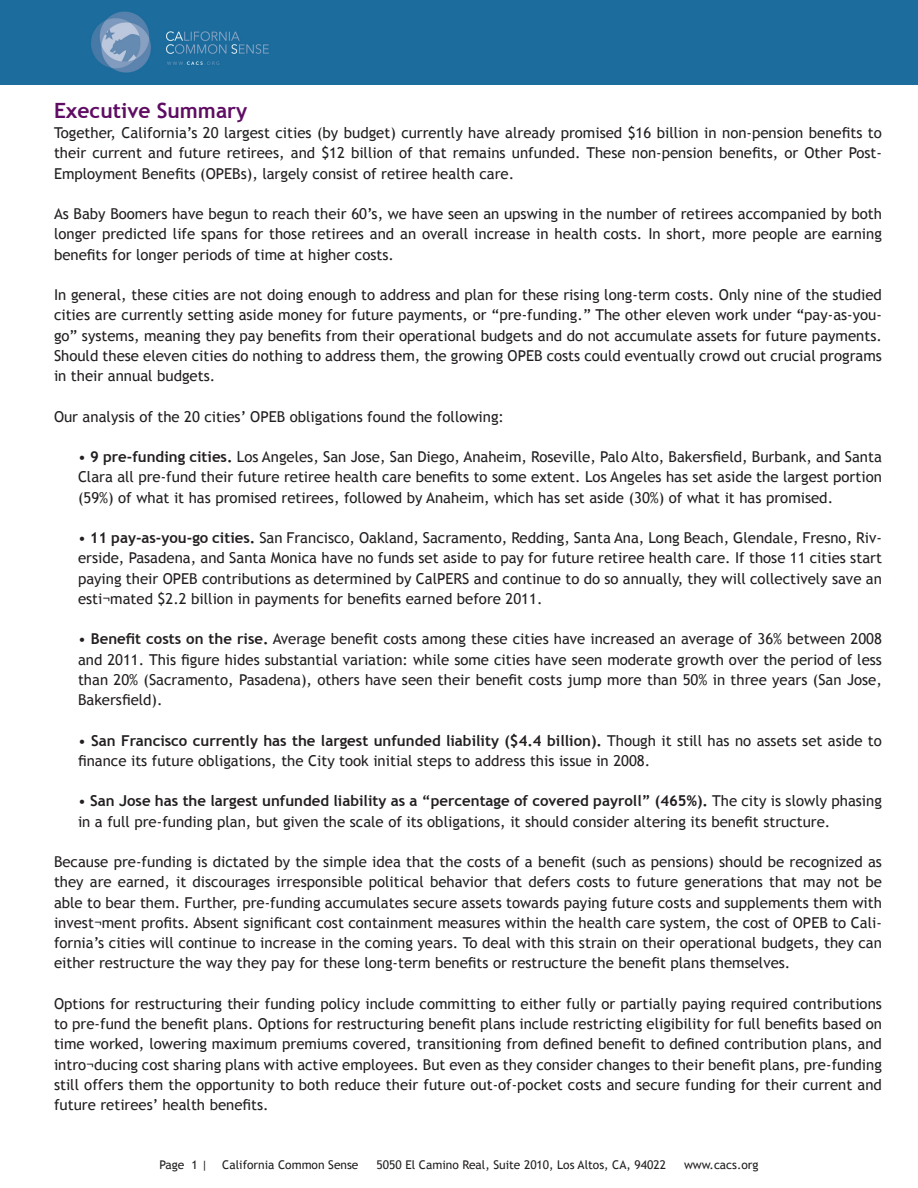
<style>
.page{position:relative;width:918px;height:1188px;background:#fff}
.page>*{position:absolute;margin:0;border:0;box-sizing:border-box;transform-origin:0 0}
.Header_2{font:700 21px "Trebuchet MS";color:#5f0d63}
.Paragraph_Style_2{font:15px/20.2px "Trebuchet MS";color:#231f20;text-align:justify}
.t1{font:12px "Trebuchet MS";color:#231f20}
.s1{font-weight:700}
</style>
<div class="page">
<div style="left:0;top:0;width:918px;height:85px;background:#1c6c9d"></div>
<p class="Header_2" style="left:54px;top:97px;width:195px">Executive Summary</p>
<p class="Paragraph_Style_2" style="left:54px;top:123px;width:829px">Together, California’s 20 largest cities (by budget) currently have already promised $16 billion in non-pension benefits to their current and future retirees, and $12 billion of that remains unfunded. These non-pension benefits, or Other Post-Employment Benefits (OPEBs), largely consist of retiree health care.</p>
<p class="Paragraph_Style_2" style="left:54px;top:204px;width:829px">As Baby Boomers have begun to reach their 60’s, we have seen an upswing in the number of retirees accompanied by both longer predicted life spans for those retirees and an overall increase in health costs. In short, more people are earning benefits for longer periods of time at higher costs.</p>
<p class="Paragraph_Style_2" style="left:54px;top:285px;width:829px">In general, these cities are not doing enough to address and plan for these rising long-term costs. Only nine of the studied cities are currently setting aside money for future payments, or “pre-funding.” The other eleven work under “pay-as-you&shy;go” systems, meaning they pay benefits from their operational budgets and do not accumulate assets for future payments.<br>Should these eleven cities do nothing to address them, the growing OPEB costs could eventually crowd out crucial programs in their annual budgets.</p>
<p class="Paragraph_Style_2" style="left:54px;top:406px;width:452px">Our analysis of the 20 cities’ OPEB obligations found the following:</p>
<p class="Paragraph_Style_2" style="left:78px;top:447px;width:805px">• <span class="s1">9 pre-funding cities.</span> Los Angeles, San Jose, San Diego, Anaheim, Roseville, Palo Alto, Bakersfield, Burbank, and Santa Clara all pre-fund their future retiree health care benefits to some extent. Los Angeles has set aside the largest portion (59%) of what it has promised retirees, followed by Anaheim, which has set aside (30%) of what it has promised.</p>
<p class="Paragraph_Style_2" style="left:78px;top:528px;width:805px">• <span class="s1">11 pay-as-you-go cities.</span> San Francisco, Oakland, Sacramento, Redding, Santa Ana, Long Beach, Glendale, Fresno, Riv&shy;erside, Pasadena, and Santa Monica have no funds set aside to pay for future retiree health care. If those 11 cities start paying their OPEB contributions as determined by CalPERS and continue to do so annually, they will collectively save an esti¬mated $2.2 billion in payments for benefits earned before 2011.</p>
<p class="Paragraph_Style_2" style="left:78px;top:629px;width:805px">• <span class="s1">Benefit costs on the rise.</span> Average benefit costs among these cities have increased an average of 36% between 2008 and 2011. This figure hides substantial variation: while some cities have seen moderate growth over the period of less than 20% (Sacramento, Pasadena), others have seen their benefit costs jump more than 50% in three years (San Jose, Bakersfield).</p>
<p class="Paragraph_Style_2" style="left:78px;top:730px;width:805px">• <span class="s1">San Francisco currently has the largest unfunded liability ($4.4 billion).</span> Though it still has no assets set aside to finance its future obligations, the City took initial steps to address this issue in 2008.</p>
<p class="Paragraph_Style_2" style="left:78px;top:791px;width:805px">• <span class="s1">San Jose has the largest unfunded liability as a “percentage of covered payroll” (465%).</span> The city is slowly phasing in a full pre-funding plan, but given the scale of its obligations, it should consider altering its benefit structure.</p>
<p class="Paragraph_Style_2" style="left:54px;top:852px;width:829px">Because pre-funding is dictated by the simple idea that the costs of a benefit (such as pensions) should be recognized as they are earned, it discourages irresponsible political behavior that defers costs to future generations that may not be able to bear them. Further, pre-funding accumulates secure assets towards paying future costs and supplements them with invest¬ment profits. Absent significant cost containment measures within the health care system, the cost of OPEB to Cali&shy;fornia’s cities will continue to increase in the coming years. To deal with this strain on their operational budgets, they can either restructure the way they pay for these long-term benefits or restructure the benefit plans themselves.</p>
<p class="Paragraph_Style_2" style="left:54px;top:994px;width:829px">Options for restructuring their funding policy include committing to either fully or partially paying required contributions to pre-fund the benefit plans. Options for restructuring benefit plans include restricting eligibility for full benefits based on time worked, lowering maximum premiums covered, transitioning from defined benefit to defined contribution plans, and intro¬ducing cost sharing plans with active employees. But even as they consider changes to their benefit plans, pre-funding still offers them the opportunity to both reduce their future out-of-pocket costs and secure funding for their current and future retirees’ health benefits.</p>
<p class="t1" style="left:159px;top:1157px;width:201px">Page 1 | California Common Sense</p>
<p class="t1" style="left:377px;top:1157px;width:291px">5050 El Camino Real, Suite 2010, Los Altos, CA, 94022</p>
<p class="t1" style="left:684px;top:1157px;width:76px">www.cacs.org</p>
</div>
